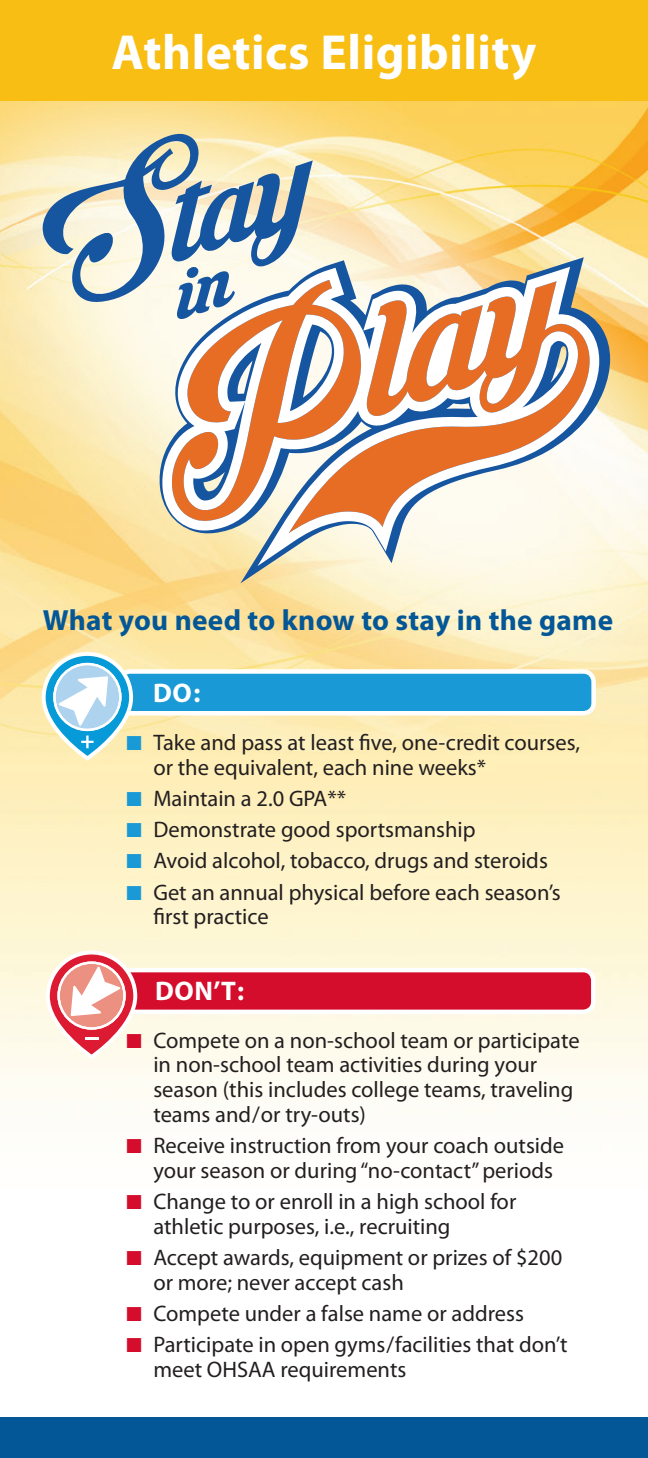
<style>
.page{position:relative;width:648px;height:1458px;background:#fff}
.page>*{position:absolute;margin:0;border:0;box-sizing:border-box;transform-origin:0 0}
.general_text{font:700 49.5px "Myriad Pro";letter-spacing:.01em;color:#fff}
.general_text-2{font:700 29.25px "Myriad Pro";letter-spacing:.01em;color:#035796}
.t1{font:700 27px "Myriad Pro";color:#fff}
.bullets{font:22.5px/24.8px "Myriad Pro";color:#231f20}
.s1{color:#1999d6}
.s2{color:#d30d2b}
</style>
<div class="page">
<img style="left:0;top:101px;width:648px;height:1317px">
<div style="left:0;top:0;width:648px;height:101px;background:#f8be14"></div>
<div style="left:0;top:1418px;width:648px;height:40px;background:#035796"></div>
<div style="left:119px;top:970px;width:474px;height:42px;background:#d30d2b;border-radius:10px"></div>
<div style="left:117px;top:968px;width:479px;height:46px;border:4px solid #fff;border-radius:10px"></div>
<div style="left:120px;top:671px;width:474px;height:42px;background:#1999d6;border-radius:10px"></div>
<div style="left:117px;top:669px;width:479px;height:47px;border:4px solid #fff;border-radius:10px"></div>
<svg style="left:42px;top:652px;width:91px;height:109px"></svg>
<svg style="left:159px;top:257px;width:451px;height:326px;background:#ede2c0"></svg>
<svg style="left:43px;top:134px;width:301px;height:289px;background:#c9cec3"></svg>
<svg style="left:162px;top:267px;width:437px;height:299px"></svg>
<svg style="left:487px;top:366px;width:30px;height:38px"></svg>
<svg style="left:426px;top:323px;width:33px;height:64px"></svg>
<svg style="left:46px;top:951px;width:101px;height:108px"></svg>
<p class="general_text" style="left:112px;top:20px;width:426px">Athletics Eligibility</p>
<p class="general_text-2" style="left:43px;top:601px;width:572px">What you need to know to stay in the game</p>
<p class="t1" style="left:153px;top:675px;width:49px">DO:</p>
<p class="bullets" style="left:153px;top:730px;width:428px;text-indent:-27px"><span class="s1">■</span> Take and pass at least five, one-credit courses, or the equivalent, each nine weeks*</p>
<p class="bullets" style="left:126px;top:786px;width:221px"><span class="s1">■</span> Maintain a 2.0 GPA**</p>
<p class="bullets" style="left:126px;top:817px;width:351px"><span class="s1">■</span> Demonstrate good sportsmanship</p>
<p class="bullets" style="left:126px;top:848px;width:423px"><span class="s1">■</span> Avoid alcohol, tobacco, drugs and steroids</p>
<p class="bullets" style="left:153px;top:879px;width:409px;text-indent:-27px"><span class="s1">■</span> Get an annual physical before each season’s first practice</p>
<p class="t1" style="left:155px;top:974px;width:91px">DON’T:</p>
<p class="bullets" style="left:153px;top:1027px;width:428px;text-indent:-27px"><span class="s2">■</span> Compete on a non-school team or participate in non-school team activities during your season (this includes college teams, traveling teams and/or try-outs)</p>
<p class="bullets" style="left:153px;top:1133px;width:412px;text-indent:-27px"><span class="s2">■</span> Receive instruction from your coach outside your season or during “no-contact” periods</p>
<p class="bullets" style="left:153px;top:1189px;width:365px;text-indent:-27px"><span class="s2">■</span> Change to or enroll in a high school for athletic purposes, i.e., recruiting</p>
<p class="bullets" style="left:153px;top:1245px;width:410px;text-indent:-27px"><span class="s2">■</span> Accept awards, equipment or prizes of $200 or more; never accept cash</p>
<p class="bullets" style="left:126px;top:1301px;width:399px"><span class="s2">■</span> Compete under a false name or address</p>
<p class="bullets" style="left:153px;top:1332px;width:416px;text-indent:-27px"><span class="s2">■</span> Participate in open gyms/facilities that don’t meet OHSAA requirements</p>
</div>
